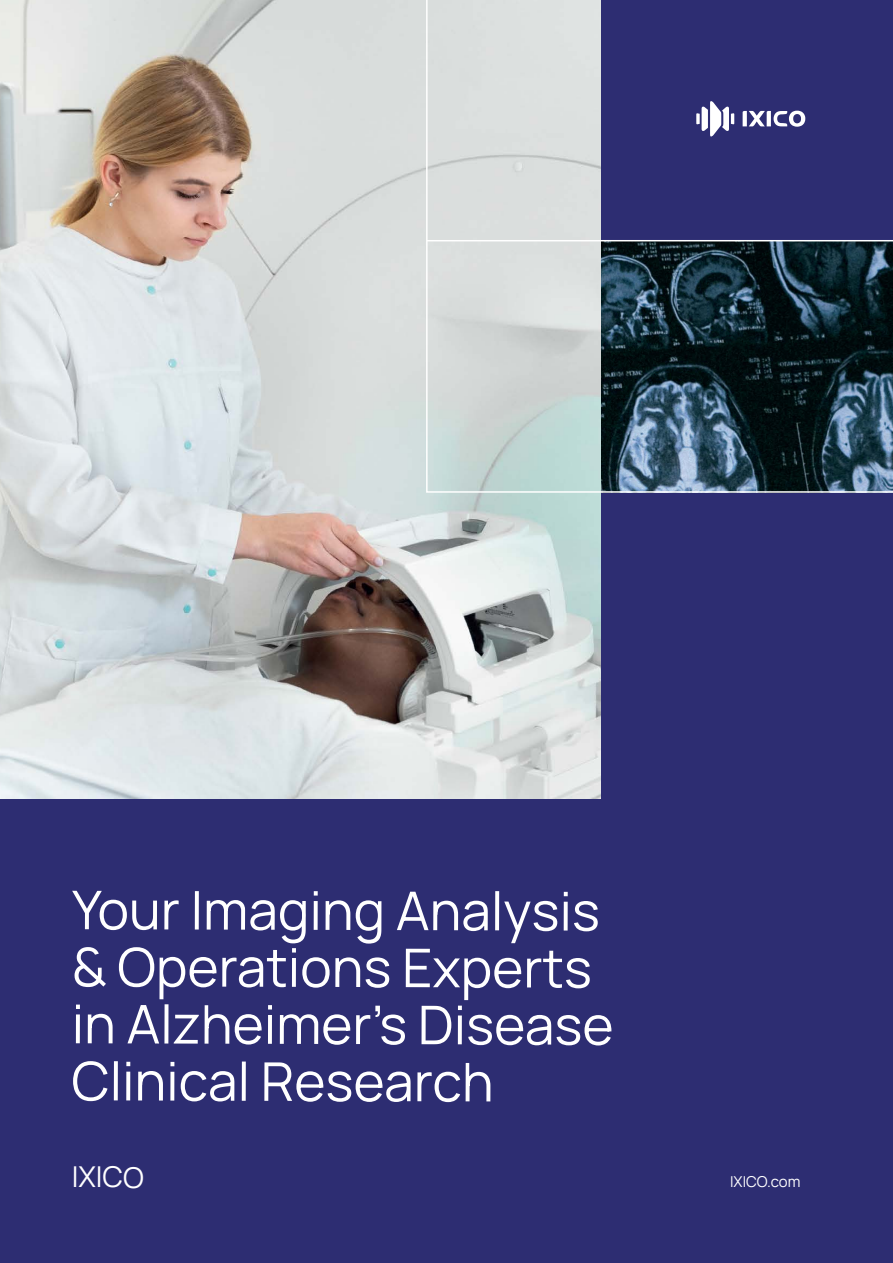
<style>
.page{position:relative;width:893px;height:1263px;background:#2d2d72}
.page>*{position:absolute;margin:0;border:0;box-sizing:border-box;transform-origin:0 0}
.t1{font:53.4px/57px "Manrope";letter-spacing:-.005em;color:#fff}
.t2{font:28.65px "Manrope";letter-spacing:-.005em;color:#fff}
.t3{font:15px "Manrope";color:#fff}
</style>
<div class="page">
<img style="left:0;top:0;width:600px;height:799px">
<svg style="left:425px;top:0;width:468px;height:493px"></svg>
<hr style="left:427px;top:240px;width:466px;height:1px;background:#fff">
<p class="t1" style="left:71px;top:880px;width:544px">Your Imaging Analysis &amp; Operations Experts in Alzheimer’s Disease<br>Clinical Research</p>
<p class="t2" style="left:72px;top:1157px;width:74px">IXICO</p>
<p class="t3" style="left:730px;top:1171px;width:72px">IXICO.com</p>
</div>
